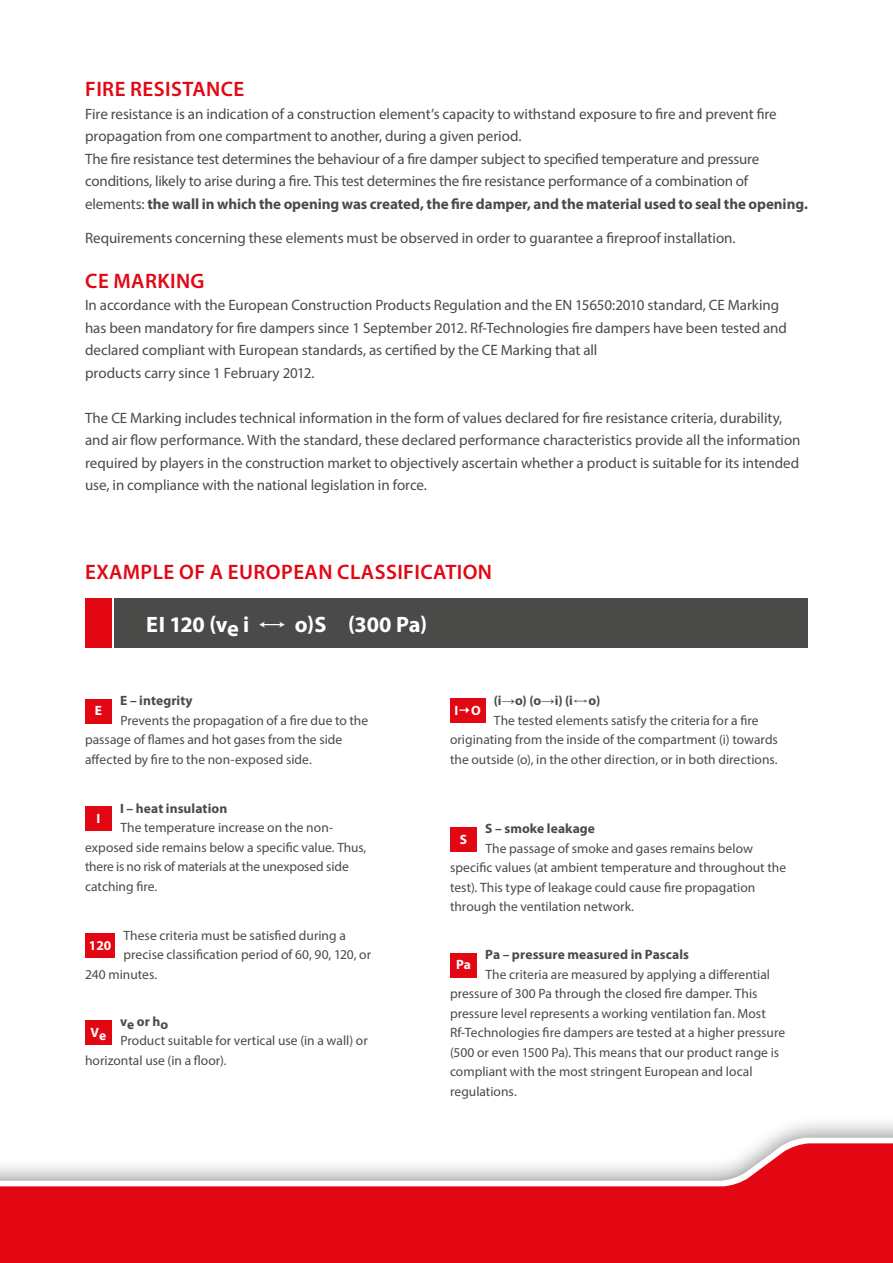
<style>
.page{position:relative;width:893px;height:1263px;background:#fff}
.page>*{position:absolute;margin:0;border:0;box-sizing:border-box;transform-origin:0 0}
.t1{font:700 22.35px "Myriad Pro";letter-spacing:-.01em;color:#fff}
.t2{font:600 21px "Myriad Pro";letter-spacing:.02em;color:#e30613}
.t3{font:15px/22.5px "Myriad Pro";letter-spacing:-.005em;color:#4a4a49}
.t4{font:13.5px/19.5px "Myriad Pro";color:#4a4a49}
.t5{font:700 13.5px "Myriad Pro";letter-spacing:.01em;color:#4a4a49}
.t6{font:700 13.5px "Myriad Pro";color:#fff}
.s1{font-weight:700}
.s2{font-family:"Lucida Sans Unicode";font-weight:400;font-size:25.5px}
.s3{font-family:"Arial";font-weight:400}
.s4{font-family:"Lucida Sans Unicode";font-weight:400}
</style>
<div class="page">
<div style="left:0;top:1114px;width:893px;height:149px;background:#000;opacity:.5"></div>
<svg style="left:0;top:1138px;width:893px;height:5px"></svg>
<svg style="left:0;top:1143px;width:893px;height:120px;fill:#e30613"></svg>
<div style="left:85px;top:698px;width:27px;height:25px;background:#e30613"></div>
<div style="left:85px;top:806px;width:27px;height:25px;background:#e30613"></div>
<div style="left:85px;top:933px;width:30px;height:25px;background:#e30613"></div>
<div style="left:85px;top:1020px;width:27px;height:25px;background:#e30613"></div>
<div style="left:450px;top:698px;width:35px;height:25px;background:#e30613"></div>
<div style="left:450px;top:827px;width:27px;height:25px;background:#e30613"></div>
<div style="left:450px;top:953px;width:27px;height:24px;background:#e30613"></div>
<div style="left:115px;top:598px;width:693px;height:49px;background:#4a4a49"></div>
<div style="left:85px;top:598px;width:27px;height:49px;background:#e30613"></div>
<h2 class="t2" style="left:85px;top:76px;width:68px">FI RE RESIS</h2>
<h2 class="t2" style="left:182px;top:76px;width:24px">TANCE</h2>
<p class="t3" style="left:85px;top:102px;width:724px">Fire resistance is an indication of a construction element’s capacity to withstand exposure to fire and prevent fire propagation from one compartment to another, during a given period.<br>The fire resistance test determines the behaviour of a fire damper subject to specified temperature and pressure conditions, likely to arise during a fire. This test determines the fire resistance performance of a combination of elements: <span class="s1">the wall in which the opening was created, the fire damper, and the material used to seal the opening.</span></p>
<p class="t3" style="left:85px;top:226px;width:652px">Requirements concerning these elements must be observed in order to guarantee a fireproof installation.</p>
<h2 class="t2" style="left:85px;top:267px;width:121px">CE MARKING</h2>
<p class="t3" style="left:85px;top:294px;width:704px">In accordance with the European Construction Products Regulation and the EN 15650:2010 standard, CE Marking has been mandatory for fire dampers since 1 September 2012. Rf-Technologies fire dampers have been tested and declared compliant with European standards, as certified by the CE Marking that all<br>products carry since 1 February 2012.</p>
<p class="t3" style="left:85px;top:406px;width:717px">The CE Marking includes technical information in the form of values declared for fire resistance criteria, durability, and air flow performance. With the standard, these declared performance characteristics provide all the information required by players in the construction market to objectively ascertain whether a product is suitable for its intended use, in compliance with the national legislation in force.</p>
<h2 class="t2" style="left:85px;top:558px;width:408px">EXAMPLE OF A EUROPEAN CLASSIFICATION</h2>
<h1 class="t1" style="left:146px;top:609px;width:282px">EI 120 (ve i <span class="s2">↔</span> o)S (300 Pa)</h1>
<p class="t5" style="left:120px;top:692px;width:74px">E – integrity</p>
<p class="t4" style="left:85px;top:710px;width:285px;text-indent:35px">Prevents the propagation of a fire due to the passage of flames and hot gases from the side affected by fire to the non-exposed side.</p>
<p class="t6" style="left:95px;top:702px;width:9px">E</p>
<p class="t5" style="left:120px;top:799px;width:109px">I – heat insulation</p>
<p class="t4" style="left:85px;top:818px;width:283px;text-indent:35px">The temperature increase on the non&shy;exposed side remains below a specific value. Thus, there is no risk of materials at the unexposed side catching fire.</p>
<p class="t6" style="left:97px;top:809px;width:5px">i</p>
<p class="t4" style="left:123px;top:925px;width:224px">These criteria must be satisfied during a</p>
<p class="t4" style="left:123px;top:944px;width:249px">precise classification period of 60, 90, 120, or</p>
<p class="t4" style="left:85px;top:964px;width:74px">240 minutes.</p>
<p class="t6" style="left:89px;top:936px;width:24px">120</p>
<p class="t5" style="left:120px;top:1012px;width:50px">ve or ho</p>
<p class="t4" style="left:85px;top:1030px;width:284px;text-indent:35px">Product suitable for vertical use (in a wall) or horizontal use (in a floor).</p>
<p class="t6" style="left:91px;top:1025px;width:17px">Ve</p>
<p class="t5" style="left:494px;top:692px;width:108px">(i<span class="s3">→</span>o) (o<span class="s3">→</span>i) (i<span class="s4">↔</span>o)</p>
<p class="t4" style="left:494px;top:710px;width:266px">The tested elements satisfy the criteria for a fire</p>
<p class="t4" style="left:450px;top:730px;width:329px">originating from the inside of the compartment (i) towards</p>
<p class="t4" style="left:450px;top:749px;width:329px">the outside (o), in the other direction, or in both directions.</p>
<p class="t6" style="left:454px;top:702px;width:28px">i o</p>
<p class="t5" style="left:485px;top:820px;width:111px">S – smoke leakage</p>
<p class="t4" style="left:450px;top:838px;width:338px;text-indent:35px">The passage of smoke and gases remains below specific values (at ambient temperature and throughout the test). This type of leakage could cause fire propagation through the ventilation network.</p>
<p class="t6" style="left:460px;top:830px;width:8px">S</p>
<p class="t5" style="left:485px;top:946px;width:205px">Pa – pressure measured in Pascals</p>
<p class="t4" style="left:450px;top:964px;width:337px;text-indent:35px">The criteria are measured by applying a differential pressure of 300 Pa through the closed fire damper. This pressure level represents a working ventilation fan. Most Rf-Technologies fire dampers are tested at a higher pressure (500 or even 1500 Pa). This means that our product range is compliant with the most stringent European and local regulations.</p>
<p class="t6" style="left:456px;top:956px;width:16px">Pa</p>
</div>
